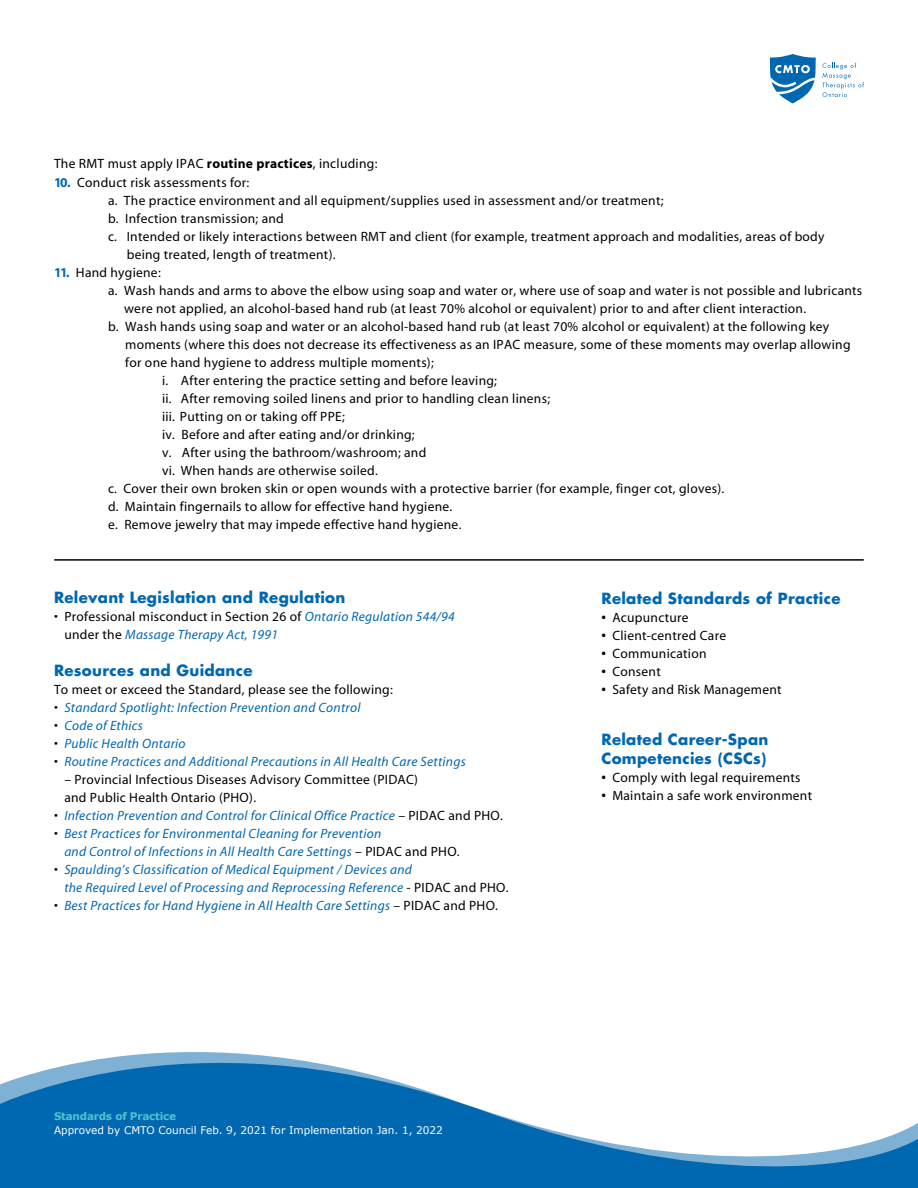
<style>
.page{position:relative;width:918px;height:1188px;background:#fff}
.page>*{position:absolute;margin:0;border:0;box-sizing:border-box;transform-origin:0 0}
.t1{font:700 15px/19.5px "Futura LT";letter-spacing:.02em;color:#0067b1}
.t2{font:13.5px/18px "Myriad";letter-spacing:.02em;color:#000}
.t3{font:italic 13.5px/18px "Myriad";letter-spacing:.02em;color:#0067b1}
.t4{font:10.5px "Verdana";color:#fff}
.t5{font:700 10.5px "Verdana";letter-spacing:-.02em;color:#4ec4ce}
.s1{font-weight:700}
.s2{font-weight:700;color:#0067b1}
.s3{font-style:normal;color:#000}
</style>
<div class="page">
<svg style="left:0;top:1052px;width:918px;height:136px;fill:#0067b1"></svg>
<svg style="left:822px;top:63px;width:42px;height:34px"></svg>
<svg style="left:770px;top:54px;width:46px;height:50px"></svg>
<hr style="left:55px;top:559px;width:808px;height:2px;background:#000">
<p class="t2" style="left:54px;top:155px;width:325px">The RMT must apply IPAC <span class="s1">routine practices</span>, including:</p>
<p class="t2" style="left:54px;top:175px;width:197px"><span class="s2">10.</span> Conduct risk assessments for:</p>
<p class="t2" style="left:108px;top:192px;width:557px">a. The practice environment and all equipment/supplies used in assessment and/or treatment;</p>
<p class="t2" style="left:108px;top:210px;width:177px">b. Infection transmission; and</p>
<p class="t2" style="left:108px;top:228px;width:718px">c. Intended or likely interactions between RMT and client (for example, treatment approach and modalities, areas of body</p>
<p class="t2" style="left:127px;top:246px;width:210px">being treated, length of treatment).</p>
<p class="t2" style="left:54px;top:264px;width:108px"><span class="s2">11.</span> Hand hygiene:</p>
<p class="t2" style="left:108px;top:282px;width:756px">a. Wash hands and arms to above the elbow using soap and water or, where use of soap and water is not possible and lubricants</p>
<p class="t2" style="left:124px;top:300px;width:684px">were not applied, an alcohol-based hand rub (at least 70% alcohol or equivalent) prior to and after client interaction.</p>
<p class="t2" style="left:108px;top:318px;width:723px">b. Wash hands using soap and water or an alcohol-based hand rub (at least 70% alcohol or equivalent) at the following key</p>
<p class="t2" style="left:125px;top:336px;width:727px">moments (where this does not decrease its effectiveness as an IPAC measure, some of these moments may overlap allowing</p>
<p class="t2" style="left:125px;top:354px;width:310px">for one hand hygiene to address multiple moments);</p>
<p class="t2" style="left:162px;top:372px;width:337px">i. After entering the practice setting and before leaving;</p>
<p class="t2" style="left:162px;top:390px;width:390px">ii. After removing soiled linens and prior to handling clean linens;</p>
<p class="t2" style="left:162px;top:408px;width:184px">iii. Putting on or taking off PPE;</p>
<p class="t2" style="left:162px;top:426px;width:254px">iv. Before and after eating and/or drinking;</p>
<p class="t2" style="left:162px;top:444px;width:266px">v. After using the bathroom/washroom; and</p>
<p class="t2" style="left:162px;top:462px;width:217px">vi. When hands are otherwise soiled.</p>
<p class="t2" style="left:108px;top:480px;width:618px">c. Cover their own broken skin or open wounds with a protective barrier (for example, finger cot, gloves).</p>
<p class="t2" style="left:108px;top:498px;width:346px">d. Maintain fingernails to allow for effective hand hygiene.</p>
<p class="t2" style="left:108px;top:516px;width:355px">e. Remove jewelry that may impede effective hand hygiene.</p>
<p class="t1" style="left:54px;top:587px;width:293px">Relevant Legislation and Regulation</p>
<p class="t3" style="left:64px;top:608px;width:392px;text-indent:-10px"><span class="s3">• Professional misconduct in Section 26 of</span> Ontario Regulation 544/94 <span class="s3">under the</span> Massage Therapy Act, 1991</p>
<p class="t1" style="left:54px;top:661px;width:200px">Resources and Guidance</p>
<p class="t2" style="left:54px;top:681px;width:340px">To meet or exceed the Standard, please see the following:</p>
<p class="t3" style="left:54px;top:699px;width:308px"><span class="s3">•</span> Standard Spotlight: Infection Prevention and Control</p>
<p class="t3" style="left:54px;top:717px;width:90px"><span class="s3">•</span> Code of Ethics</p>
<p class="t3" style="left:54px;top:735px;width:133px"><span class="s3">•</span> Public Health Ontario</p>
<p class="t3" style="left:54px;top:753px;width:413px"><span class="s3">•</span> Routine Practices and Additional Precautions in All Health Care Settings</p>
<p class="t2" style="left:64px;top:771px;width:355px">– Provincial Infectious Diseases Advisory Committee (PIDAC) and Public Health Ontario (PHO).</p>
<p class="t3" style="left:54px;top:807px;width:450px"><span class="s3">•</span> Infection Prevention and Control for Clinical Office Practice <span class="s3">– PIDAC and PHO.</span></p>
<p class="t3" style="left:64px;top:825px;width:397px;text-indent:-10px"><span class="s3">•</span> Best Practices for Environmental Cleaning for Prevention<br>and Control of Infections in All Health Care Settings <span class="s3">– PIDAC and PHO.</span></p>
<p class="t3" style="left:64px;top:861px;width:446px;text-indent:-10px"><span class="s3">•</span> Spaulding’s Classification of Medical Equipment / Devices and<br>the Required Level of Processing and Reprocessing Reference <span class="s3">- PIDAC and PHO.</span></p>
<p class="t3" style="left:54px;top:897px;width:446px"><span class="s3">•</span> Best Practices for Hand Hygiene in All Health Care Settings <span class="s3">– PIDAC and PHO.</span></p>
<p class="t5" style="left:54px;top:1110px;width:124px">Standards of Practice</p>
<p class="t4" style="left:54px;top:1123px;width:390px">Approved by CMTO Council Feb. 9, 2021 for Implementation Jan. 1, 2022</p>
<p class="t1" style="left:602px;top:589px;width:240px">Related Standards of Practice</p>
<p class="t2" style="left:602px;top:609px;width:89px"><span class="s1">•</span> Acupuncture</p>
<p class="t2" style="left:602px;top:627px;width:126px"><span class="s1">•</span> Client-centred Care</p>
<p class="t2" style="left:602px;top:645px;width:107px"><span class="s1">•</span> Communication</p>
<p class="t2" style="left:602px;top:663px;width:61px"><span class="s1">•</span> Consent</p>
<p class="t2" style="left:602px;top:681px;width:182px"><span class="s1">•</span> Safety and Risk Management</p>
<p class="t1" style="left:602px;top:729px;width:168px">Related Career-Span<br>Competencies (CSCs)</p>
<p class="t2" style="left:602px;top:769px;width:201px"><span class="s1">•</span> Comply with legal requirements</p>
<p class="t2" style="left:602px;top:787px;width:212px"><span class="s1">•</span> Maintain a safe work environment</p>
</div>
